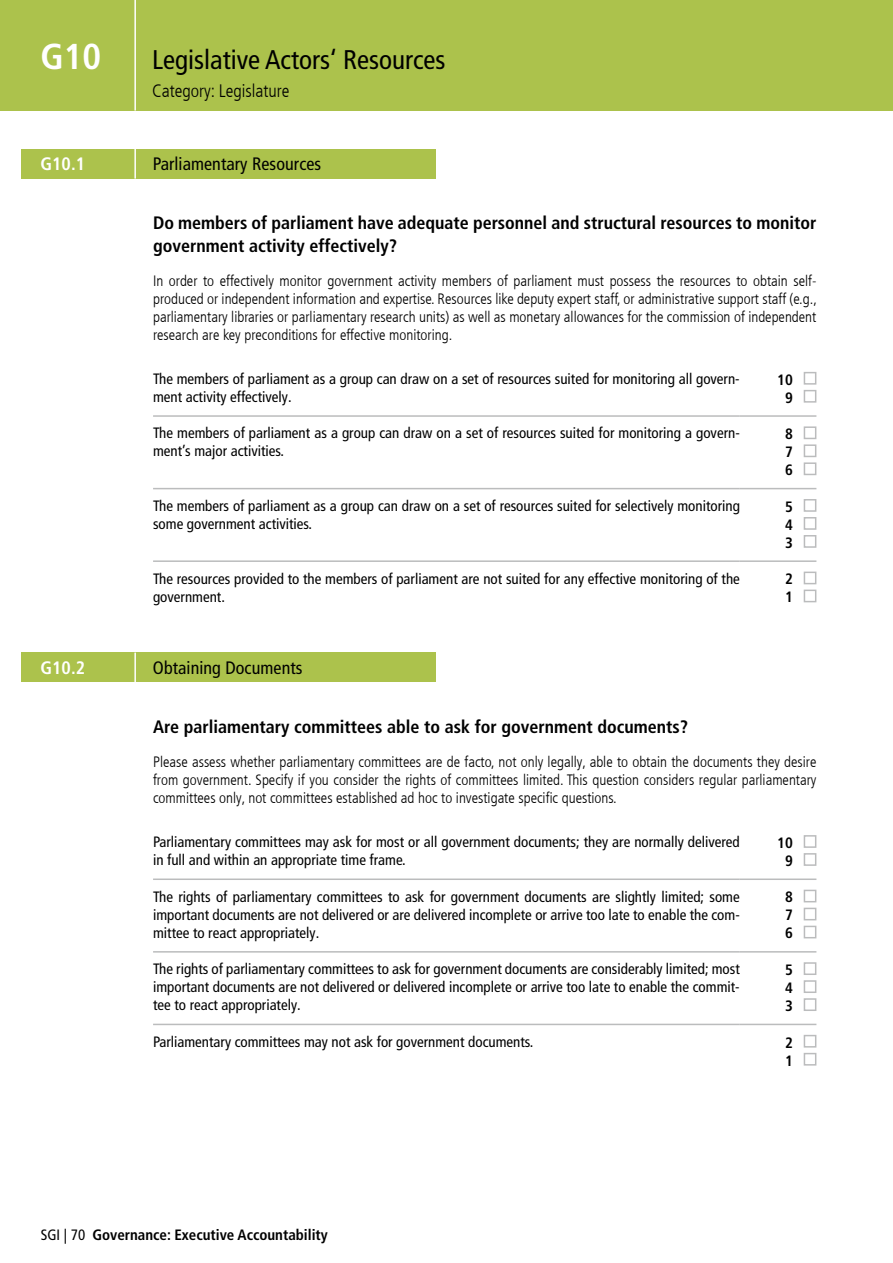
<style>
.page{position:relative;width:893px;height:1263px;background:#fff}
.page>*{position:absolute;margin:0;border:0;box-sizing:border-box;transform-origin:0 0}
.t1{font:700 condensed 36px "Frutiger LT Com";color:#fff}
.t2{font:condensed 27px "Frutiger LT Com";color:#000}
.t3{font:700 condensed 18px/22.5px "Frutiger LT Com";color:#000}
.t4{font:condensed 18px "Frutiger LT Com";letter-spacing:.005em;color:#000}
.t5{font:300 condensed 18px "Frutiger LT Com";color:#000}
.t6{font:700 condensed 18px "Frutiger LT Com";letter-spacing:.005em;color:#fff}
.t7{font:condensed 15px/18px "Frutiger LT Com";color:#000}
.t8{font:300 condensed 15px/18px "Frutiger LT Com";color:#000;text-align:justify}
.t9{font:700 condensed 15px/18px "Frutiger LT Com";color:#000;text-align:justify}
.s1{font-weight:400}
</style>
<div class="page">
<div style="left:0;top:0;width:893px;height:111px;background:#acc24c"></div>
<hr style="left:134px;top:0;width:2px;height:111px;background:#fff">
<div style="left:21px;top:149px;width:415px;height:30px;background:#acc24c"></div>
<hr style="left:134px;top:149px;width:2px;height:30px;background:#fff">
<hr style="left:153px;top:415px;width:587px;height:2px;background:#bbbcbd">
<hr style="left:740px;top:415px;width:76px;height:2px;background:#bbbcbd">
<hr style="left:153px;top:488px;width:587px;height:1px;background:#bbbcbd">
<hr style="left:740px;top:488px;width:76px;height:1px;background:#bbbcbd">
<hr style="left:153px;top:560px;width:587px;height:2px;background:#bbbcbd">
<hr style="left:740px;top:560px;width:76px;height:2px;background:#bbbcbd">
<div style="left:804px;top:372px;width:12px;height:13px;border:2px solid #bbbcbd"></div>
<div style="left:804px;top:390px;width:12px;height:13px;border:2px solid #bbbcbd"></div>
<div style="left:804px;top:426px;width:12px;height:13px;border:2px solid #bbbcbd"></div>
<div style="left:804px;top:444px;width:12px;height:13px;border:2px solid #bbbcbd"></div>
<div style="left:804px;top:462px;width:12px;height:13px;border:2px solid #bbbcbd"></div>
<div style="left:804px;top:499px;width:12px;height:13px;border:2px solid #bbbcbd"></div>
<div style="left:804px;top:517px;width:12px;height:13px;border:2px solid #bbbcbd"></div>
<div style="left:804px;top:535px;width:12px;height:13px;border:2px solid #bbbcbd"></div>
<div style="left:804px;top:572px;width:12px;height:12px;border:2px solid #bbbcbd"></div>
<div style="left:804px;top:590px;width:12px;height:12px;border:2px solid #bbbcbd"></div>
<div style="left:21px;top:653px;width:415px;height:29px;background:#acc24c"></div>
<hr style="left:134px;top:653px;width:2px;height:29px;background:#fff">
<hr style="left:153px;top:878px;width:587px;height:2px;background:#bbbcbd">
<hr style="left:740px;top:878px;width:76px;height:2px;background:#bbbcbd">
<hr style="left:153px;top:951px;width:587px;height:1px;background:#bbbcbd">
<hr style="left:740px;top:951px;width:76px;height:1px;background:#bbbcbd">
<hr style="left:153px;top:1024px;width:587px;height:1px;background:#bbbcbd">
<hr style="left:740px;top:1024px;width:76px;height:1px;background:#bbbcbd">
<div style="left:804px;top:835px;width:12px;height:13px;border:2px solid #bbbcbd"></div>
<div style="left:804px;top:853px;width:12px;height:13px;border:2px solid #bbbcbd"></div>
<div style="left:804px;top:890px;width:12px;height:12px;border:2px solid #bbbcbd"></div>
<div style="left:804px;top:908px;width:12px;height:12px;border:2px solid #bbbcbd"></div>
<div style="left:804px;top:926px;width:12px;height:12px;border:2px solid #bbbcbd"></div>
<div style="left:804px;top:962px;width:12px;height:13px;border:2px solid #bbbcbd"></div>
<div style="left:804px;top:980px;width:12px;height:13px;border:2px solid #bbbcbd"></div>
<div style="left:804px;top:998px;width:12px;height:13px;border:2px solid #bbbcbd"></div>
<div style="left:804px;top:1035px;width:12px;height:12px;border:2px solid #bbbcbd"></div>
<div style="left:804px;top:1053px;width:12px;height:12px;border:2px solid #bbbcbd"></div>
<h1 class="t1" style="left:40px;top:35px;width:62px">G10</h1>
<h2 class="t2" style="left:152px;top:44px;width:295px">Legislative Actors‘ Resources</h2>
<p class="t5" style="left:152px;top:81px;width:139px">Category: Legislature</p>
<p class="t6" style="left:40px;top:154px;width:46px">G10.1</p>
<p class="t4" style="left:153px;top:154px;width:170px">Parliamentary Resources</p>
<p class="t3" style="left:153px;top:212px;width:665px">Do members of parliament have adequate personnel and structural resources to monitor government activity effectively?</p>
<p class="t8" style="left:153px;top:272px;width:665px">In order to effectively monitor government activity members of parliament must possess the resources to obtain self&shy;produced or independent information and expertise. Resources like deputy expert staff, or administrative support staff (e.g., parliamentary libraries or parliamentary research units) as well as monetary allowances for the commission of independent research are key preconditions for effective monitoring.</p>
<p class="t7" style="left:153px;top:370px;width:588px">The members of parliament as a group can draw on a set of resources suited for monitoring all govern&shy;ment activity effectively.</p>
<p class="t9" style="left:777px;top:370px;width:17px;text-align:center">10<br>9</p>
<p class="t7" style="left:153px;top:424px;width:588px">The members of parliament as a group can draw on a set of resources suited for monitoring a govern&shy;ment’s major activities.</p>
<p class="t9" style="left:785px;top:425px;width:9px">8<br>7<br>6</p>
<p class="t7" style="left:153px;top:497px;width:588px">The members of parliament as a group can draw on a set of resources suited for selectively monitoring some government activities.</p>
<p class="t9" style="left:785px;top:498px;width:9px">5<br>4<br>3</p>
<p class="t7" style="left:153px;top:569px;width:588px">The resources provided to the members of parliament are not suited for any effective monitoring of the government.</p>
<p class="t9" style="left:785px;top:570px;width:9px">2<br>1</p>
<p class="t6" style="left:40px;top:657px;width:46px">G10.2</p>
<p class="t4" style="left:153px;top:657px;width:151px">Obtaining Documents</p>
<p class="t3" style="left:153px;top:715px;width:537px">Are parliamentary committees able to ask for government documents?</p>
<p class="t8" style="left:153px;top:753px;width:665px">Please assess whether parliamentary committees are de facto, not only legally, able to obtain the documents they desire from government. Specify if you consider the rights of committees limited. This question considers regular parliamentary committees only, not committees established ad hoc to investigate specific questions.</p>
<p class="t7" style="left:153px;top:833px;width:588px">Parliamentary committees may ask for most or all government documents; they are normally delivered in full and within an appropriate time frame.</p>
<p class="t9" style="left:777px;top:834px;width:17px;text-align:center">10<br>9</p>
<p class="t7" style="left:153px;top:887px;width:588px;text-align:justify">The rights of parliamentary committees to ask for government documents are slightly limited; some important documents are not delivered or are delivered incomplete or arrive too late to enable the com&shy;mittee to react appropriately.</p>
<p class="t9" style="left:785px;top:888px;width:9px">8<br>7<br>6</p>
<p class="t7" style="left:153px;top:960px;width:588px;text-align:justify">The rights of parliamentary committees to ask for government documents are considerably limited; most important documents are not delivered or delivered incomplete or arrive too late to enable the commit&shy;tee to react appropriately.</p>
<p class="t9" style="left:785px;top:961px;width:9px">5<br>4<br>3</p>
<p class="t7" style="left:153px;top:1033px;width:382px">Parliamentary committees may not ask for government documents.</p>
<p class="t9" style="left:785px;top:1033px;width:9px">2<br>1</p>
<p class="t9" style="left:41px;top:1226px;width:288px"><span class="s1">SGI | 70</span> Governance: Executive Accountability</p>
</div>
